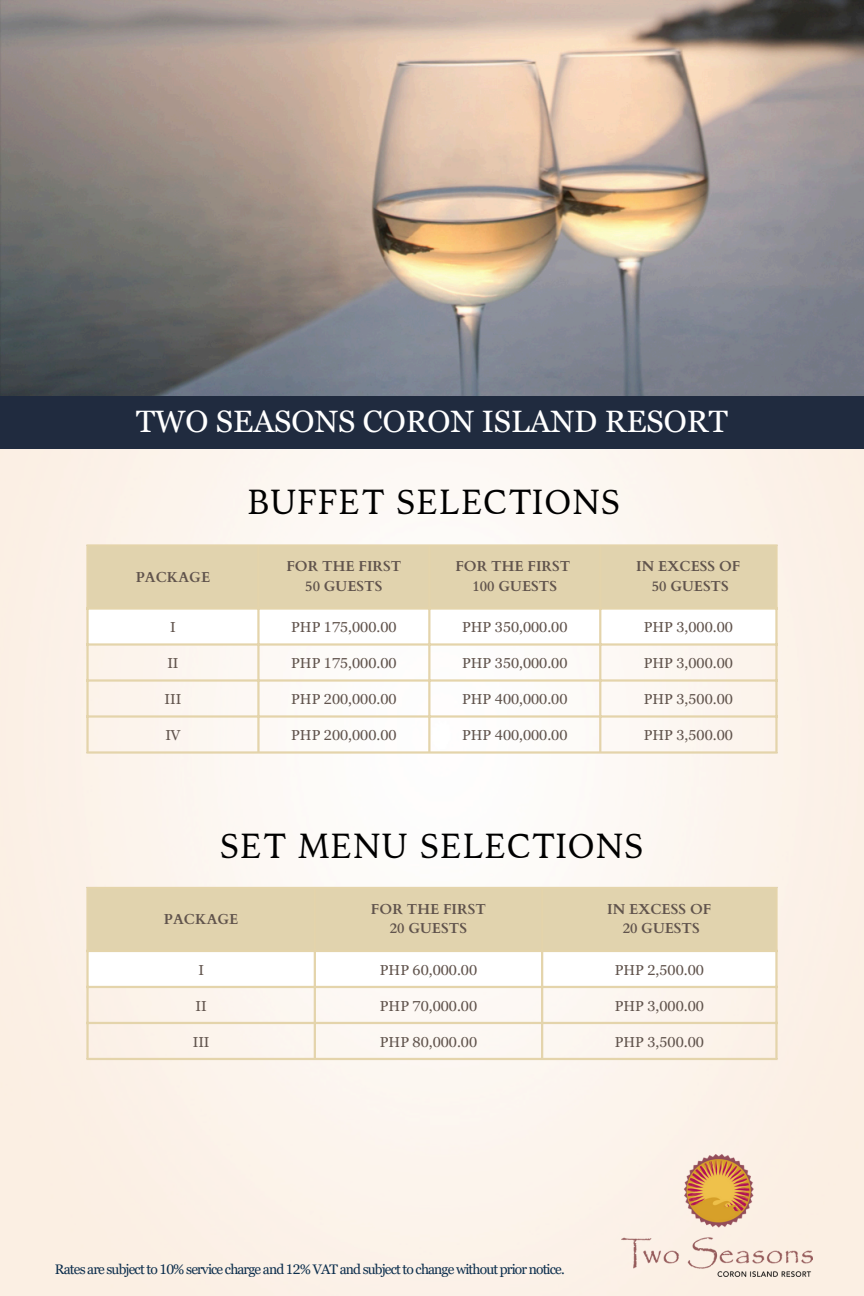
<style>
.page{position:relative;width:864px;height:1296px;background:#fff}
.page>*{position:absolute;margin:0;border:0;box-sizing:border-box;transform-origin:0 0}
.t1{font:34.5px "Kelvinch";letter-spacing:.035em;color:#000}
.t2{font:33.9px "Georgia Pro";color:#fff}
.t3{font:30.9px "Georgia Pro";color:#fff}
.t4{font:14.4px "Georgia Pro";color:#60534c}
.t5{font:700 14.4px "Cardo";color:#60534c}
.t6{font:13.8px "Georgia Pro";letter-spacing:-.06em;color:#0c2e4d}
.s1{font-size:33.9px}
</style>
<div class="page">
<img style="left:0;top:448px;width:864px;height:848px">
<img style="left:0;top:0;width:864px;height:396px">
<svg style="left:89px;top:547px;width:686px;height:96px"></svg>
<hr style="left:86px;top:547px;width:3px;height:204px;background:#e4d4ab">
<hr style="left:257px;top:547px;width:3px;height:204px;background:#e4d4ab">
<hr style="left:428px;top:547px;width:2px;height:204px;background:#e4d4ab">
<hr style="left:599px;top:547px;width:2px;height:204px;background:#e4d4ab">
<hr style="left:775px;top:547px;width:3px;height:204px;background:#e4d4ab">
<hr style="left:86px;top:544px;width:692px;height:3px;background:#e4d4ab">
<hr style="left:86px;top:607px;width:692px;height:3px;background:#e4d4ab">
<hr style="left:86px;top:643px;width:692px;height:3px;background:#e4d4ab">
<hr style="left:86px;top:679px;width:692px;height:3px;background:#e4d4ab">
<hr style="left:86px;top:715px;width:692px;height:3px;background:#e4d4ab">
<hr style="left:86px;top:751px;width:692px;height:3px;background:#e4d4ab">
<div style="left:0;top:396px;width:864px;height:52px;background:#202b3f"></div>
<svg style="left:89px;top:889px;width:686px;height:97px"></svg>
<hr style="left:86px;top:889px;width:3px;height:169px;background:#e4d4ab">
<hr style="left:314px;top:889px;width:2px;height:169px;background:#e4d4ab">
<hr style="left:541px;top:889px;width:2px;height:169px;background:#e4d4ab">
<hr style="left:775px;top:889px;width:3px;height:169px;background:#e4d4ab">
<hr style="left:86px;top:887px;width:692px;height:2px;background:#e4d4ab">
<hr style="left:86px;top:950px;width:692px;height:2px;background:#e4d4ab">
<hr style="left:86px;top:986px;width:692px;height:2px;background:#e4d4ab">
<hr style="left:86px;top:1022px;width:692px;height:2px;background:#e4d4ab">
<hr style="left:86px;top:1058px;width:692px;height:2px;background:#e4d4ab">
<img style="left:621px;top:1154px;width:192px;height:123px">
<p class="t3" style="left:136px;top:403px;width:622px">TWO SEASONS CORON I <span class="s1">SLAND RESORT</span></p>
<p class="t3" style="left:486px;top:403px;width:243px"><span class="s1">I</span> LAND RESORT</p>
<p class="t3" style="left:494px;top:403px;width:19px">S</p>
<p class="t2" style="left:108px;top:403px;width:346px">TWO SEASONS CORO</p>
<p class="t5" style="left:136px;top:567px;width:76px">PACKAGE</p>
<p class="t1" style="left:248px;top:479px;width:374px">BUFFET SELECTIONS</p>
<p class="t5" style="left:286px;top:557px;width:116px">FOR THE FIRST</p>
<p class="t5" style="left:305px;top:576px;width:79px">50 GUESTS</p>
<h1 class="t5" style="left:455px;top:557px;width:116px">FOR THE FIRST</h1>
<h2 class="t5" style="left:473px;top:576px;width:86px">100 GUESTS</h2>
<h1 class="t5" style="left:636px;top:557px;width:106px">IN EXCESS OF</h1>
<p class="t5" style="left:652px;top:576px;width:79px">50 GUESTS</p>
<p class="t4" style="left:170px;top:619px;width:7px">I</p>
<p class="t4" style="left:291px;top:619px;width:107px">PHP 175,000.00</p>
<p class="t4" style="left:462px;top:619px;width:107px">PHP 350,000.00</p>
<p class="t4" style="left:644px;top:619px;width:91px">PHP 3,000.00</p>
<p class="t4" style="left:167px;top:655px;width:13px">II</p>
<p class="t4" style="left:291px;top:655px;width:107px">PHP 175,000.00</p>
<p class="t4" style="left:462px;top:655px;width:107px">PHP 350,000.00</p>
<p class="t4" style="left:644px;top:655px;width:91px">PHP 3,000.00</p>
<p class="t4" style="left:165px;top:691px;width:18px">III</p>
<p class="t4" style="left:291px;top:691px;width:107px">PHP 200,000.00</p>
<p class="t4" style="left:462px;top:691px;width:107px">PHP 400,000.00</p>
<p class="t4" style="left:644px;top:691px;width:91px">PHP 3,500.00</p>
<p class="t4" style="left:165px;top:727px;width:17px">IV</p>
<p class="t4" style="left:291px;top:727px;width:107px">PHP 200,000.00</p>
<p class="t4" style="left:462px;top:727px;width:107px">PHP 400,000.00</p>
<p class="t4" style="left:644px;top:727px;width:91px">PHP 3,500.00</p>
<p class="t1" style="left:220px;top:822px;width:425px">SET MENU SELECTIONS</p>
<p class="t5" style="left:164px;top:910px;width:76px">PACKAGE</p>
<p class="t5" style="left:371px;top:900px;width:116px">FOR THE FIRST</p>
<h1 class="t5" style="left:390px;top:919px;width:79px">20 GUESTS</h1>
<p class="t5" style="left:607px;top:900px;width:106px">IN EXCESS OF</p>
<p class="t5" style="left:623px;top:919px;width:79px">20 GUESTS</p>
<p class="t4" style="left:198px;top:961px;width:7px">I</p>
<p class="t4" style="left:380px;top:961px;width:99px">PHP 60,000.00</p>
<p class="t4" style="left:615px;top:961px;width:91px">PHP 2,500.00</p>
<p class="t4" style="left:196px;top:997px;width:13px">II</p>
<p class="t4" style="left:380px;top:997px;width:99px">PHP 70,000.00</p>
<p class="t4" style="left:615px;top:997px;width:91px">PHP 3,000.00</p>
<p class="t4" style="left:193px;top:1033px;width:18px">III</p>
<p class="t4" style="left:380px;top:1033px;width:99px">PHP 80,000.00</p>
<p class="t4" style="left:615px;top:1033px;width:91px">PHP 3,500.00</p>
<p class="t6" style="left:55px;top:1261px;width:511px">Rates are subject to 10% service charge and 12% VAT and subject to change without prior notice.</p>
</div>
